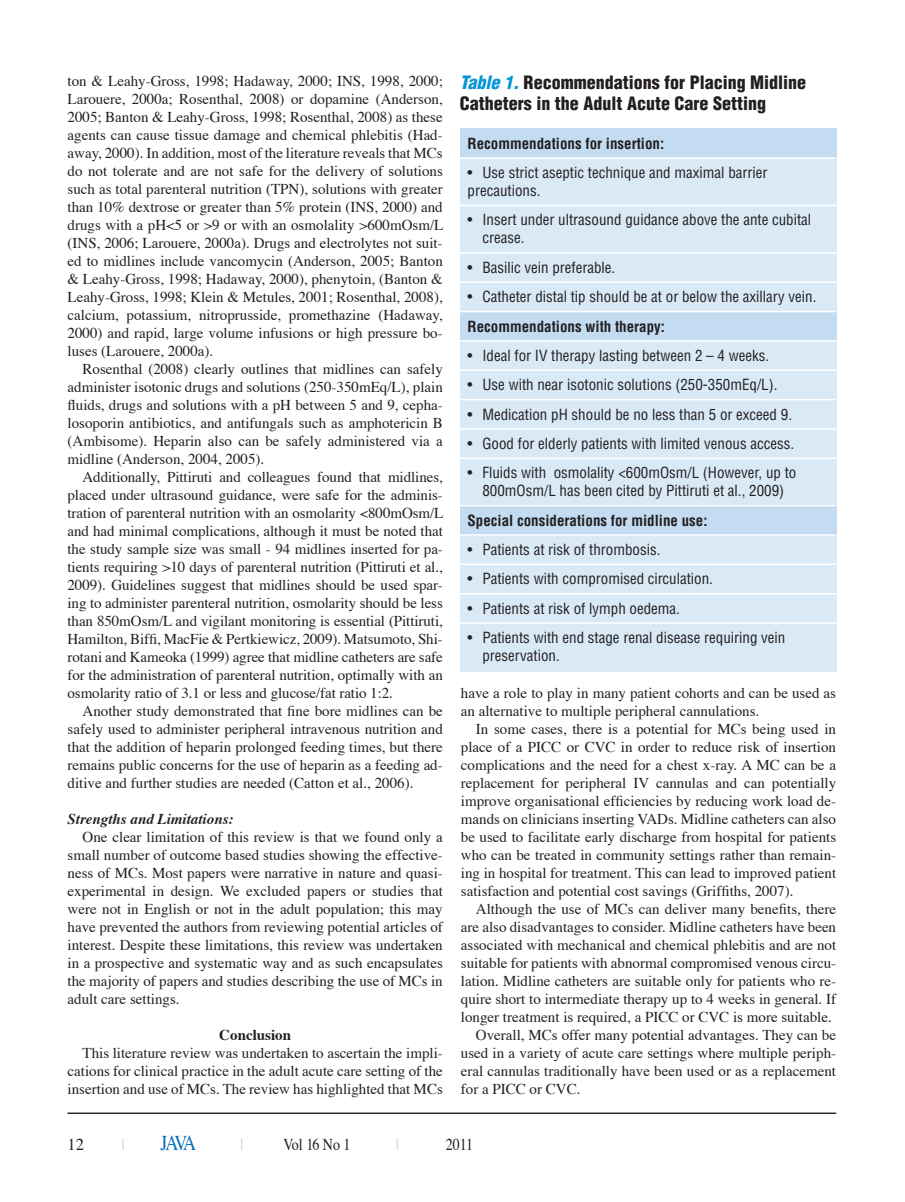
<style>
.page{position:relative;width:905px;height:1202px;background:#fff}
.page>*{position:absolute;margin:0;border:0;box-sizing:border-box;transform-origin:0 0}
.t1{font:21px "Times";color:#006cb7;scale:.85 1}
.t2{font:900 condensed 18px/21px "Helvetica";color:#231f20}
.t3{font:16.5px "Times";color:#231f20;scale:.85 1}
.t4{font:16.5px "Times";color:#d1d2d4}
.t5{font:16.5px "Times";color:#231f20}
.t6{font:15px/18px "Times";color:#231f20;text-align:justify}
.t7{font:condensed 15px/18px "Helvetica";color:#231f20}
.t8{font:700 condensed 15px "Helvetica";color:#231f20}
.t9{font:italic 700 15px "Times";color:#231f20}
.t10{font:700 15px "Times";color:#231f20}
.s1{font-style:italic;color:#0695d6}
</style>
<div class="page">
<hr style="left:68px;top:1112px;width:768px;height:1px;background:#231f20">
<div style="left:460px;top:132px;width:376px;height:539px;background:#d9e9f6"></div>
<div style="left:460px;top:311px;width:376px;height:30px;background:#c3dcf2"></div>
<div style="left:460px;top:506px;width:376px;height:29px;background:#c3dcf2"></div>
<div style="left:460px;top:128px;width:376px;height:30px;background:#c3dcf2"></div>
<hr style="left:460px;top:157px;width:376px;height:2px;background:#fff">
<hr style="left:460px;top:205px;width:376px;height:1px;background:#fff">
<hr style="left:460px;top:252px;width:376px;height:1px;background:#fff">
<hr style="left:460px;top:281px;width:376px;height:2px;background:#fff">
<hr style="left:460px;top:311px;width:376px;height:1px;background:#fff">
<hr style="left:460px;top:340px;width:376px;height:2px;background:#fff">
<hr style="left:460px;top:369px;width:376px;height:2px;background:#fff">
<hr style="left:460px;top:399px;width:376px;height:1px;background:#fff">
<hr style="left:460px;top:428px;width:376px;height:2px;background:#fff">
<hr style="left:460px;top:457px;width:376px;height:2px;background:#fff">
<hr style="left:460px;top:505px;width:376px;height:1px;background:#fff">
<hr style="left:460px;top:534px;width:376px;height:2px;background:#fff">
<hr style="left:460px;top:563px;width:376px;height:2px;background:#fff">
<hr style="left:460px;top:593px;width:376px;height:1px;background:#fff">
<hr style="left:460px;top:622px;width:376px;height:2px;background:#fff">
<p class="t6" style="left:67px;top:70px;width:377px">ton &amp; Leahy-Gross, 1998; Hadaway, 2000; INS, 1998, 2000; Larouere, 2000a; Rosenthal, 2008) or dopamine (Anderson, 2005; Banton &amp; Leahy-Gross, 1998; Rosenthal, 2008) as these agents can cause tissue damage and chemical phlebitis (Had&shy;away, 2000). In addition, most of the literature reveals that MCs do not tolerate and are not safe for the delivery of solutions such as total parenteral nutrition (TPN), solutions with greater than 10% dextrose or greater than 5% protein (INS, 2000) and drugs with a pH&lt;5 or &gt;9 or with an osmolality &gt;600mOsm/L (INS, 2006; Larouere, 2000a). Drugs and electrolytes not suit&shy;ed to midlines include vancomycin (Anderson, 2005; Banton &amp; Leahy-Gross, 1998; Hadaway, 2000), phenytoin, (Banton &amp; Leahy-Gross, 1998; Klein &amp; Metules, 2001; Rosenthal, 2008), calcium, potassium, nitroprusside, promethazine (Hadaway, 2000) and rapid, large volume infusions or high pressure bo&shy;luses (Larouere, 2000a).</p>
<p class="t6" style="left:67px;top:358px;width:377px;text-indent:15px">Rosenthal (2008) clearly outlines that midlines can safely administer isotonic drugs and solutions (250-350mEq/L), plain fluids, drugs and solutions with a pH between 5 and 9, cepha&shy;losoporin antibiotics, and antifungals such as amphotericin B (Ambisome). Heparin also can be safely administered via a midline (Anderson, 2004, 2005).</p>
<p class="t6" style="left:67px;top:466px;width:377px;text-indent:15px">Additionally, Pittiruti and colleagues found that midlines, placed under ultrasound guidance, were safe for the adminis&shy;tration of parenteral nutrition with an osmolarity &lt;800mOsm/L and had minimal complications, although it must be noted that the study sample size was small - 94 midlines inserted for pa&shy;tients requiring &gt;10 days of parenteral nutrition (Pittiruti et al., 2009). Guidelines suggest that midlines should be used spar&shy;ing to administer parenteral nutrition, osmolarity should be less than 850mOsm/L and vigilant monitoring is essential (Pittiruti, Hamilton, Biffi, MacFie &amp; Pertkiewicz, 2009). Matsumoto, Shi&shy;rotani and Kameoka (1999) agree that midline catheters are safe for the administration of parenteral nutrition, optimally with an osmolarity ratio of 3.1 or less and glucose/fat ratio 1:2.</p>
<p class="t6" style="left:67px;top:700px;width:377px;text-indent:15px">Another study demonstrated that fine bore midlines can be safely used to administer peripheral intravenous nutrition and that the addition of heparin prolonged feeding times, but there remains public concerns for the use of heparin as a feeding ad&shy;ditive and further studies are needed (Catton et al., 2006).</p>
<p class="t9" style="left:68px;top:804px;width:167px">Strengths and Limitations:</p>
<p class="t6" style="left:67px;top:826px;width:377px;text-indent:15px">One clear limitation of this review is that we found only a small number of outcome based studies showing the effective&shy;ness of MCs. Most papers were narrative in nature and quasi&shy;experimental in design. We excluded papers or studies that were not in English or not in the adult population; this may have prevented the authors from reviewing potential articles of interest. Despite these limitations, this review was undertaken in a prospective and systematic way and as such encapsulates the majority of papers and studies describing the use of MCs in adult care settings.</p>
<p class="t10" style="left:219px;top:1020px;width:73px">Conclusion</p>
<p class="t6" style="left:67px;top:1042px;width:377px;text-indent:15px">This literature review was undertaken to ascertain the impli&shy;cations for clinical practice in the adult acute care setting of the insertion and use of MCs. The review has highlighted that MCs</p>
<p class="t2" style="left:460px;top:71px;width:348px"><span class="s1">Table 1.</span> Recommendations for Placing Midline<br>Catheters in the Adult Acute Care Setting</p>
<p class="t8" style="left:467px;top:134px;width:198px">Recommendations for insertion:</p>
<p class="t7" style="left:467px;top:163px;width:301px">• Use strict aseptic technique and maximal barrier precautions.</p>
<p class="t7" style="left:482px;top:211px;width:330px;text-indent:-15px">• Insert under ultrasound guidance above the ante cubital crease.</p>
<p class="t7" style="left:467px;top:258px;width:149px">• Basilic vein preferable.</p>
<p class="t7" style="left:467px;top:287px;width:350px">• Catheter distal tip should be at or below the axillary vein.</p>
<p class="t8" style="left:467px;top:317px;width:199px">Recommendations with therapy:</p>
<p class="t7" style="left:467px;top:346px;width:303px">• Ideal for IV therapy lasting between 2 – 4 weeks.</p>
<p class="t7" style="left:467px;top:375px;width:311px">• Use with near isotonic solutions (250-350mEq/L).</p>
<p class="t7" style="left:467px;top:405px;width:326px">• Medication pH should be no less than 5 or exceed 9.</p>
<p class="t7" style="left:467px;top:434px;width:328px">• Good for elderly patients with limited venous access.</p>
<p class="t7" style="left:467px;top:463px;width:330px;text-align:center">• Fluids with osmolality &lt;600mOsm/L (However, up to<br>800mOsm/L has been cited by Pittiruti et al., 2009)</p>
<p class="t8" style="left:467px;top:511px;width:241px">Special considerations for midline use:</p>
<p class="t7" style="left:467px;top:540px;width:194px">• Patients at risk of thrombosis.</p>
<p class="t7" style="left:467px;top:569px;width:247px">• Patients with compromised circulation.</p>
<p class="t7" style="left:467px;top:599px;width:214px">• Patients at risk of lymph oedema.</p>
<p class="t7" style="left:482px;top:628px;width:304px;text-indent:-15px">• Patients with end stage renal disease requiring vein preservation.</p>
<p class="t6" style="left:461px;top:682px;width:377px">have a role to play in many patient cohorts and can be used as an alternative to multiple peripheral cannulations.</p>
<p class="t6" style="left:461px;top:718px;width:377px;text-indent:15px">In some cases, there is a potential for MCs being used in place of a PICC or CVC in order to reduce risk of insertion complications and the need for a chest x-ray. A MC can be a replacement for peripheral IV cannulas and can potentially improve organisational efficiencies by reducing work load de&shy;mands on clinicians inserting VADs. Midline catheters can also be used to facilitate early discharge from hospital for patients who can be treated in community settings rather than remain&shy;ing in hospital for treatment. This can lead to improved patient satisfaction and potential cost savings (Griffiths, 2007).</p>
<p class="t6" style="left:476px;top:898px;width:362px">Although the use of MCs can deliver many benefits, there</p>
<p class="t6" style="left:461px;top:916px;width:377px">are also disadvantages to consider. Midline catheters have been</p>
<p class="t6" style="left:461px;top:934px;width:377px">associated with mechanical and chemical phlebitis and are not</p>
<p class="t6" style="left:461px;top:952px;width:377px">suitable for patients with abnormal compromised venous circu-</p>
<p class="t6" style="left:461px;top:970px;width:377px">lation. Midline catheters are suitable only for patients who re-</p>
<p class="t6" style="left:461px;top:988px;width:377px">quire short to intermediate therapy up to 4 weeks in general. If</p>
<p class="t6" style="left:461px;top:1006px;width:372px">longer treatment is required, a PICC or CVC is more suitable.</p>
<p class="t6" style="left:476px;top:1024px;width:362px">Overall, MCs offer many potential advantages. They can be</p>
<p class="t6" style="left:461px;top:1042px;width:377px">used in a variety of acute care settings where multiple periph-</p>
<p class="t6" style="left:461px;top:1060px;width:377px">eral cannulas traditionally have been used or as a replacement</p>
<p class="t6" style="left:461px;top:1078px;width:121px">for a PICC or CVC.</p>
<p class="t5" style="left:68px;top:1129px;width:18px">12</p>
<p class="t4" style="left:122px;top:1129px;width:5px">|</p>
<h1 class="t1" style="left:160px;top:1123px;width:43px">JAVA</h1>
<p class="t4" style="left:240px;top:1129px;width:5px">|</p>
<p class="t3" style="left:284px;top:1129px;width:80px">Vol 16 No 1</p>
<p class="t4" style="left:396px;top:1129px;width:5px">|</p>
<p class="t3" style="left:446px;top:1129px;width:34px">2011</p>
</div>
